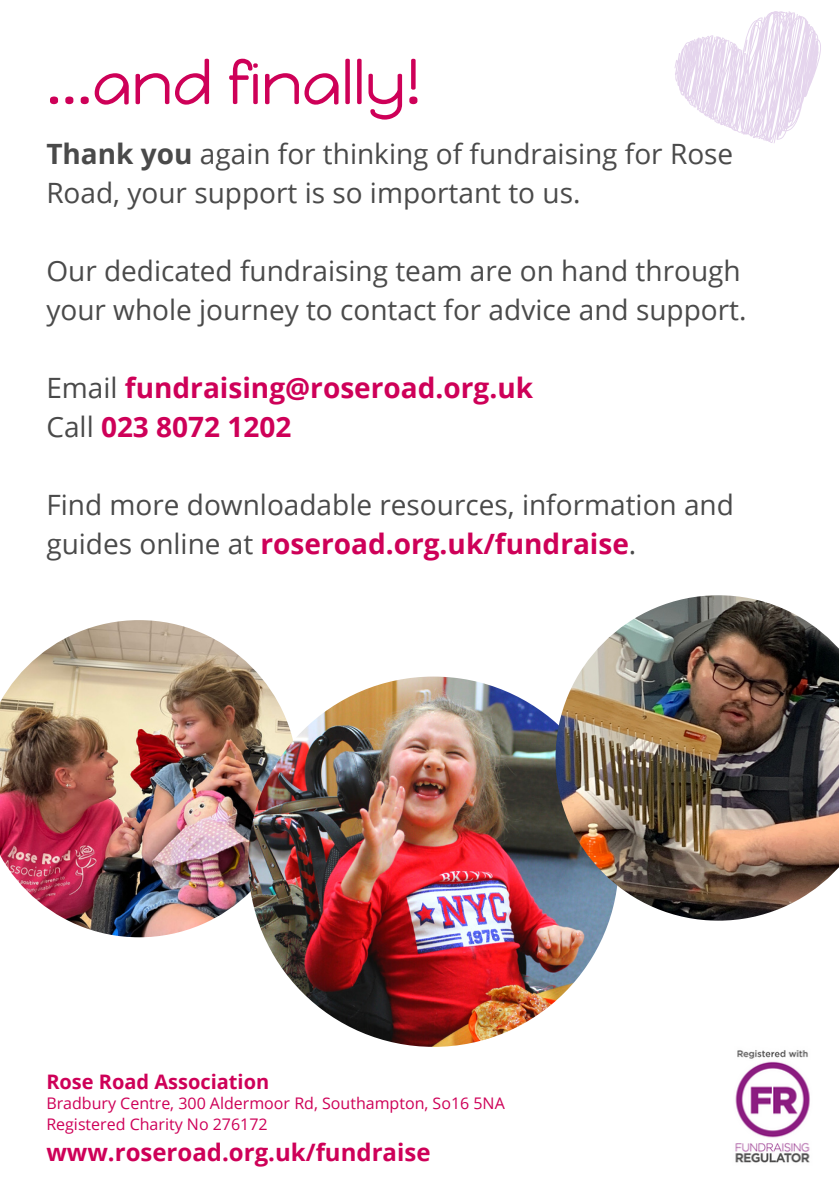
<style>
.page{position:relative;width:839px;height:1191px;background:#fff}
.page>*{position:absolute;margin:0;border:0;box-sizing:border-box;transform-origin:0 0}
.t1{font:60.6px "Happy Monkey";color:#ce0058}
.t2{font:28px/39px "Open Sans";color:#4a4a4a}
.t3{font:700 28px/39px "Open Sans";color:#ce0058}
.t4{font:700 24px "Open Sans";color:#ce0058}
.t5{font:700 20px "Open Sans";color:#ce0058}
.t6{font:16px/21.4px "Open Sans";color:#ce0058}
.s1{font-weight:700}
.s2{font-weight:400;color:#4a4a4a}
.s3{font-weight:700;color:#ce0058}
</style>
<div class="page">
<svg style="left:674px;top:11px;width:147px;height:132px"></svg>
<img style="left:735px;top:1050px;width:75px;height:113px">
<img style="left:0;top:620px;width:293px;height:317px">
<img style="left:248px;top:677px;width:370px;height:370px;border-radius:50%">
<img style="left:555px;top:595px;width:283px;height:326px">
<h1 class="t1" style="left:46px;top:47px;width:376px">...and finally!</h1>
<p class="t2" style="left:46px;top:134px;width:688px"><span class="s1">Thank you</span> again for thinking of fundraising for Rose<br>Road, your support is so important to us.</p>
<p class="t2" style="left:46px;top:251px;width:701px">Our dedicated fundraising team are on hand through your whole journey to contact for advice and support.</p>
<p class="t3" style="left:46px;top:368px;width:488px"><span class="s2">Email</span> fundraising@roseroad.org.uk<br><span class="s2">Call</span> 023 8072 1202</p>
<p class="t2" style="left:46px;top:485px;width:689px">Find more downloadable resources, information and guides online at <span class="s3">roseroad.org.uk/fundraise</span>.</p>
<p class="t5" style="left:46px;top:1067px;width:224px">Rose Road Association</p>
<p class="t6" style="left:46px;top:1092px;width:460px">Bradbury Centre, 300 Aldermoor Rd, Southampton, So16 5NA<br>Registered Charity No 276172</p>
<p class="t4" style="left:46px;top:1135px;width:385px">www.roseroad.org.uk/fundraise</p>
</div>
